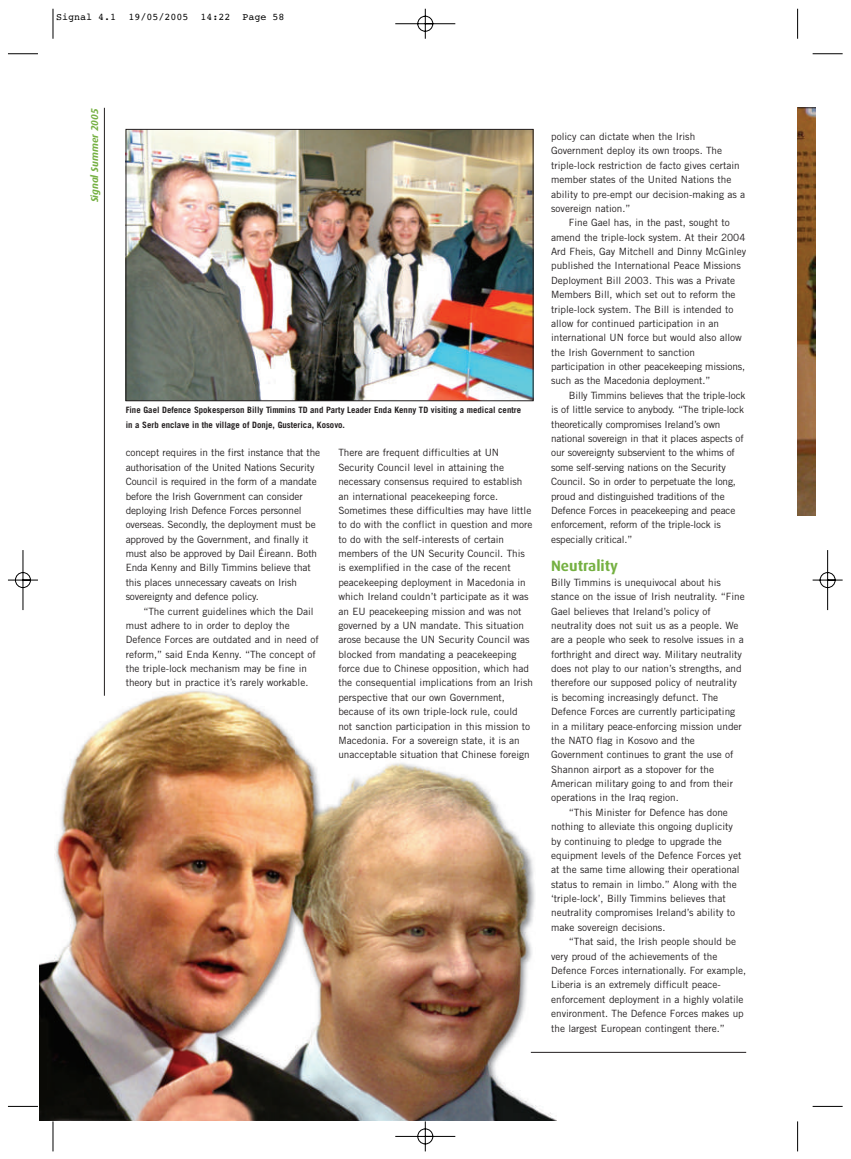
<style>
.page{position:relative;width:851px;height:1159px;background:#fff}
.page>*{position:absolute;margin:0;border:0;box-sizing:border-box;transform-origin:0 0}
.t1{font:700 15px "Dax";color:#75b042}
.t2{font:10px/14.4px "Trade Gothic";color:#231f20}
.t3{font:10px "Courier";color:#000}
.t4{font:italic 700 10px "Dax";color:#75b042}
.t5{font:700 8.75px/14.4px "Trade Gothic";color:#231f20}
</style>
<div class="page">
<img style="left:8px;top:8px;width:834px;height:1143px">
<p class="t3" style="left:56px;top:14px;width:230px">Signal 4.1 19/05/2005 14:22 Page 58</p>
<p class="t4" style="left:90px;top:202px;width:95px;rotate:-90deg">Signal Summer 2005</p>
<p class="t5" style="left:126px;top:404px;width:397px">Fine Gael Defence Spokesperson Billy Timmins TD and Party Leader Enda Kenny TD visiting a medical centre in a Serb enclave in the village of Donje, Gusterica, Kosovo.</p>
<p class="t2" style="left:126px;top:446px;width:196px">concept requires in the first instance that the authorisation of the United Nations Security Council is required in the form of a mandate before the Irish Government can consider deploying Irish Defence Forces personnel overseas. Secondly, the deployment must be approved by the Government, and finally it must also be approved by Dail Éireann. Both Enda Kenny and Billy Timmins believe that this places unnecessary caveats on Irish sovereignty and defence policy.</p>
<p class="t2" style="left:126px;top:605px;width:194px;text-indent:18px">“The current guidelines which the Dail must adhere to in order to deploy the Defence Forces are outdated and in need of reform,” said Enda Kenny. “The concept of the triple-lock mechanism may be fine in theory but in practice it’s rarely workable.</p>
<p class="t2" style="left:338px;top:446px;width:196px">There are frequent difficulties at UN Security Council level in attaining the necessary consensus required to establish an international peacekeeping force.<br>Sometimes these difficulties may have little to do with the conflict in question and more to do with the self-interests of certain members of the UN Security Council. This is exemplified in the case of the recent peacekeeping deployment in Macedonia in which Ireland couldn’t participate as it was an EU peacekeeping mission and was not governed by a UN mandate. This situation arose because the UN Security Council was blocked from mandating a peacekeeping force due to Chinese opposition, which had the consequential implications from an Irish perspective that our own Government, because of its own triple-lock rule, could not sanction participation in this mission to Macedonia. For a sovereign state, it is an unacceptable situation that Chinese foreign</p>
<p class="t2" style="left:551px;top:130px;width:145px">policy can dictate when the Irish</p>
<p class="t2" style="left:551px;top:145px;width:172px">Government deploy its own troops. The</p>
<p class="t2" style="left:551px;top:159px;width:190px">triple-lock restriction de facto gives certain</p>
<p class="t2" style="left:551px;top:173px;width:182px">member states of the United Nations the</p>
<p class="t2" style="left:551px;top:188px;width:195px">ability to pre-empt our decision-making as a</p>
<p class="t2" style="left:551px;top:202px;width:81px">sovereign nation.”</p>
<p class="t2" style="left:569px;top:216px;width:162px">Fine Gael has, in the past, sought to</p>
<p class="t2" style="left:551px;top:231px;width:196px">amend the triple-lock system. At their 2004</p>
<p class="t2" style="left:551px;top:245px;width:196px">Ard Fheis, Gay Mitchell and Dinny McGinley</p>
<p class="t2" style="left:551px;top:260px;width:191px">published the International Peace Missions</p>
<p class="t2" style="left:551px;top:274px;width:185px">Deployment Bill 2003. This was a Private</p>
<p class="t2" style="left:551px;top:288px;width:186px">Members Bill, which set out to reform the</p>
<p class="t2" style="left:551px;top:303px;width:184px">triple-lock system. The Bill is intended to</p>
<p class="t2" style="left:551px;top:317px;width:169px">allow for continued participation in an</p>
<p class="t2" style="left:551px;top:331px;width:192px">international UN force but would also allow</p>
<p class="t2" style="left:551px;top:346px;width:145px">the Irish Government to sanction</p>
<p class="t2" style="left:551px;top:360px;width:195px">participation in other peacekeeping missions,</p>
<p class="t2" style="left:551px;top:375px;width:161px">such as the Macedonia deployment.”</p>
<p class="t2" style="left:569px;top:389px;width:178px">Billy Timmins believes that the triple-lock</p>
<p class="t2" style="left:551px;top:403px;width:194px">is of little service to anybody. “The triple-lock</p>
<p class="t2" style="left:551px;top:418px;width:171px">theoretically compromises Ireland’s own</p>
<p class="t2" style="left:551px;top:432px;width:194px">national sovereign in that it places aspects of</p>
<p class="t2" style="left:551px;top:446px;width:185px">our sovereignty subservient to the whims of</p>
<p class="t2" style="left:551px;top:461px;width:176px">some self-serving nations on the Security</p>
<p class="t2" style="left:551px;top:475px;width:186px">Council. So in order to perpetuate the long,</p>
<p class="t2" style="left:551px;top:490px;width:175px">proud and distinguished traditions of the</p>
<p class="t2" style="left:551px;top:504px;width:186px">Defence Forces in peacekeeping and peace</p>
<p class="t2" style="left:551px;top:518px;width:171px">enforcement, reform of the triple-lock is</p>
<p class="t2" style="left:551px;top:533px;width:83px">especially critical.”</p>
<h1 class="t1" style="left:551px;top:559px;width:68px">Neutrality</h1>
<p class="t2" style="left:551px;top:576px;width:171px">Billy Timmins is unequivocal about his</p>
<p class="t2" style="left:551px;top:590px;width:195px">stance on the issue of Irish neutrality. “Fine</p>
<p class="t2" style="left:551px;top:605px;width:161px">Gael believes that Ireland’s policy of</p>
<p class="t2" style="left:551px;top:619px;width:189px">neutrality does not suit us as a people. We</p>
<p class="t2" style="left:551px;top:633px;width:194px">are a people who seek to resolve issues in a</p>
<p class="t2" style="left:551px;top:648px;width:192px">forthright and direct way. Military neutrality</p>
<p class="t2" style="left:551px;top:662px;width:192px">does not play to our nation’s strengths, and</p>
<p class="t2" style="left:551px;top:676px;width:187px">therefore our supposed policy of neutrality</p>
<p class="t2" style="left:551px;top:691px;width:169px">is becoming increasingly defunct. The</p>
<p class="t2" style="left:551px;top:705px;width:185px">Defence Forces are currently participating</p>
<p class="t2" style="left:551px;top:720px;width:192px">in a military peace-enforcing mission under</p>
<p class="t2" style="left:551px;top:734px;width:145px">the NATO flag in Kosovo and the</p>
<p class="t2" style="left:551px;top:748px;width:184px">Government continues to grant the use of</p>
<p class="t2" style="left:551px;top:763px;width:164px">Shannon airport as a stopover for the</p>
<p class="t2" style="left:551px;top:777px;width:183px">American military going to and from their</p>
<p class="t2" style="left:551px;top:791px;width:129px">operations in the Iraq region.</p>
<p class="t2" style="left:569px;top:806px;width:160px">“This Minister for Defence has done</p>
<p class="t2" style="left:551px;top:820px;width:183px">nothing to alleviate this ongoing duplicity</p>
<p class="t2" style="left:551px;top:835px;width:172px">by continuing to pledge to upgrade the</p>
<p class="t2" style="left:551px;top:849px;width:192px">equipment levels of the Defence Forces yet</p>
<p class="t2" style="left:551px;top:863px;width:190px">at the same time allowing their operational</p>
<p class="t2" style="left:551px;top:878px;width:187px">status to remain in limbo.” Along with the</p>
<p class="t2" style="left:551px;top:892px;width:176px">‘triple-lock’, Billy Timmins believes that</p>
<p class="t2" style="left:551px;top:906px;width:185px">neutrality compromises Ireland’s ability to</p>
<p class="t2" style="left:551px;top:921px;width:116px">make sovereign decisions.</p>
<p class="t2" style="left:569px;top:935px;width:169px">“That said, the Irish people should be</p>
<p class="t2" style="left:551px;top:950px;width:168px">very proud of the achievements of the</p>
<p class="t2" style="left:551px;top:964px;width:196px">Defence Forces internationally. For example,</p>
<p class="t2" style="left:551px;top:978px;width:171px">Liberia is an extremely difficult peace-</p>
<p class="t2" style="left:551px;top:993px;width:194px">enforcement deployment in a highly volatile</p>
<p class="t2" style="left:551px;top:1007px;width:194px">environment. The Defence Forces makes up</p>
<p class="t2" style="left:551px;top:1021px;width:175px">the largest European contingent there.”</p>
</div>
